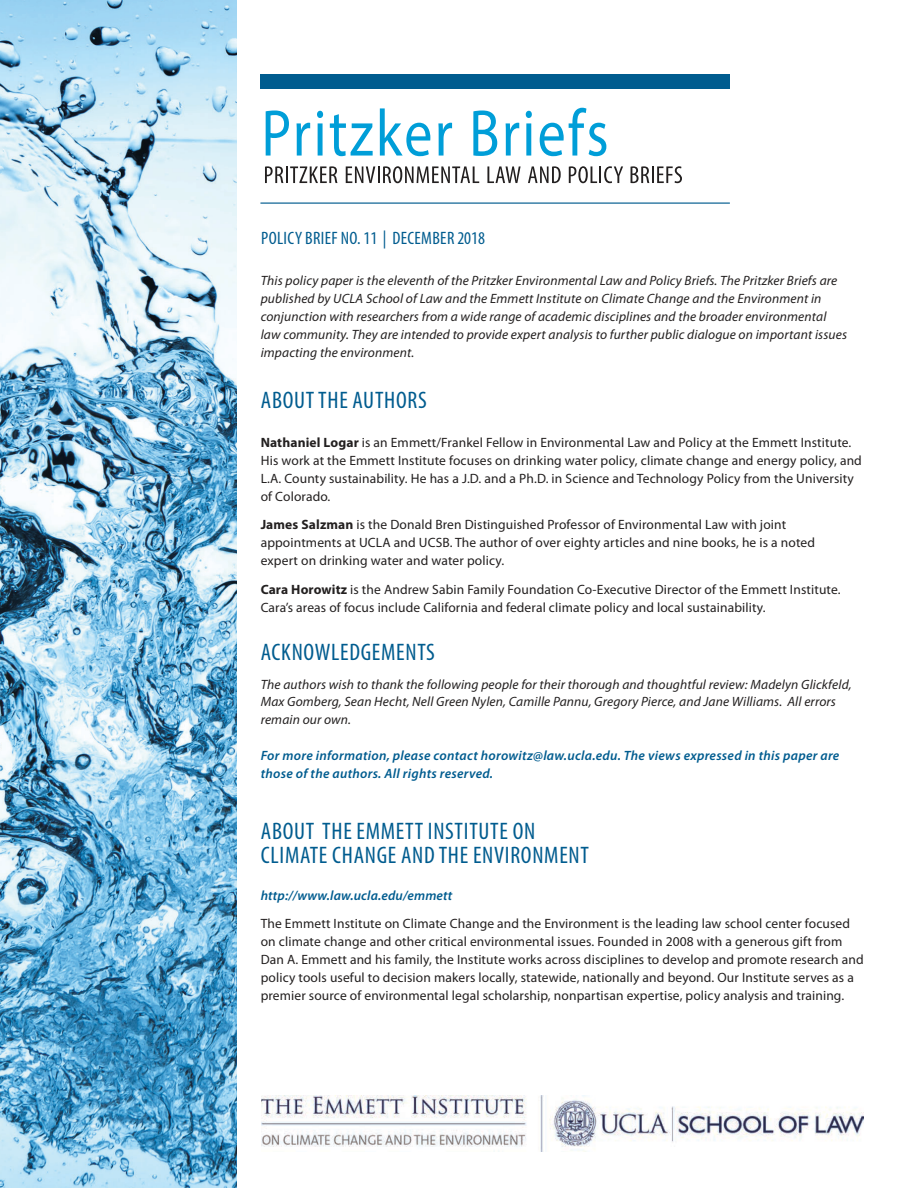
<style>
.page{position:relative;width:918px;height:1188px;background:#fff}
.page>*{position:absolute;margin:0;border:0;box-sizing:border-box;transform-origin:0 0}
.t1{font:66.3px "Myriad Pro";letter-spacing:.04em;color:#009ed8;scale:.85 1}
.t2{font:condensed 24px/24px "Myriad Pro";letter-spacing:.03em;color:#005c8f}
.t3{font:condensed 18px "Myriad Pro";letter-spacing:.02em;color:#005c8f}
.t4{font:13.5px/18px "Myriad Pro";letter-spacing:.01em;color:#232020}
.t5{font:italic 13.5px/18px "Myriad Pro";letter-spacing:.01em;color:#232020}
.t6{font:italic 600 13.5px/18px "Myriad Pro";letter-spacing:.02em;color:#005c8f}
.s1{font-weight:700}
</style>
<div class="page">
<div style="left:260px;top:75px;width:470px;height:14px;background:#005c8f"></div>
<svg style="left:265px;top:166px;width:72px;height:17px"></svg>
<svg style="left:346px;top:166px;width:133px;height:17px"></svg>
<svg style="left:487px;top:166px;width:34px;height:17px"></svg>
<svg style="left:528px;top:166px;width:33px;height:17px"></svg>
<svg style="left:569px;top:166px;width:54px;height:17px"></svg>
<svg style="left:631px;top:166px;width:51px;height:17px"></svg>
<hr style="left:260px;top:203px;width:470px;height:1px;background:#005c8f">
<img style="left:0;top:0;width:237px;height:1188px">
<img style="left:261px;top:1095px;width:602px;height:57px">
<h1 class="t1" style="left:261px;top:92px;width:410px">Pritzker Briefs</h1>
<h3 class="t3" style="left:261px;top:228px;width:225px">POLICY BRIEF NO. 11 | DECEMBER 2018</h3>
<p class="t5" style="left:261px;top:272px;width:588px">This policy paper is the eleventh of the Pritzker Environmental Law and Policy Briefs. The Pritzker Briefs are published by UCLA School of Law and the Emmett Institute on Climate Change and the Environment in conjunction with researchers from a wide range of academic disciplines and the broader environmental law community. They are intended to provide expert analysis to further public dialogue on important issues impacting the environment.</p>
<h2 class="t2" style="left:261px;top:389px;width:167px">ABOUT THE AUTHORS</h2>
<p class="t4" style="left:261px;top:434px;width:603px"><span class="s1">Nathaniel Logar</span> is an Emmett/Frankel Fellow in Environmental Law and Policy at the Emmett Institute.<br>His work at the Emmett Institute focuses on drinking water policy, climate change and energy policy, and L.A. County sustainability. He has a J.D. and a Ph.D. in Science and Technology Policy from the University of Colorado.</p>
<p class="t4" style="left:261px;top:516px;width:556px"><span class="s1">James Salzman</span> is the Donald Bren Distinguished Professor of Environmental Law with joint appointments at UCLA and UCSB. The author of over eighty articles and nine books, he is a noted expert on drinking water and water policy.</p>
<p class="t4" style="left:261px;top:581px;width:582px"><span class="s1">Cara Horowitz</span> is the Andrew Sabin Family Foundation Co-Executive Director of the Emmett Institute.<br>Cara’s areas of focus include California and federal climate policy and local sustainability.</p>
<h2 class="t2" style="left:261px;top:641px;width:176px">ACKNOWLEDGEMENTS</h2>
<p class="t5" style="left:261px;top:675px;width:592px">The authors wish to thank the following people for their thorough and thoughtful review: Madelyn Glickfeld,<br>Max Gomberg, Sean Hecht, Nell Green Nylen, Camille Pannu, Gregory Pierce, and Jane Williams. All errors remain our own.</p>
<p class="t6" style="left:261px;top:747px;width:580px">For more information, please contact horowitz@law.ucla.edu. The views expressed in this paper are those of the authors. All rights reserved.</p>
<h2 class="t2" style="left:261px;top:819px;width:330px">ABOUT THE EMMETT INSTITUTE ON<br>CLIMATE CHANGE AND THE ENVIRONMENT</h2>
<p class="t6" style="left:261px;top:887px;width:193px">http://www.law.ucla.edu/emmett</p>
<p class="t4" style="left:261px;top:915px;width:605px">The Emmett Institute on Climate Change and the Environment is the leading law school center focused on climate change and other critical environmental issues. Founded in 2008 with a generous gift from Dan A. Emmett and his family, the Institute works across disciplines to develop and promote research and policy tools useful to decision makers locally, statewide, nationally and beyond. Our Institute serves as a premier source of environmental legal scholarship, nonpartisan expertise, policy analysis and training.</p>
</div>
